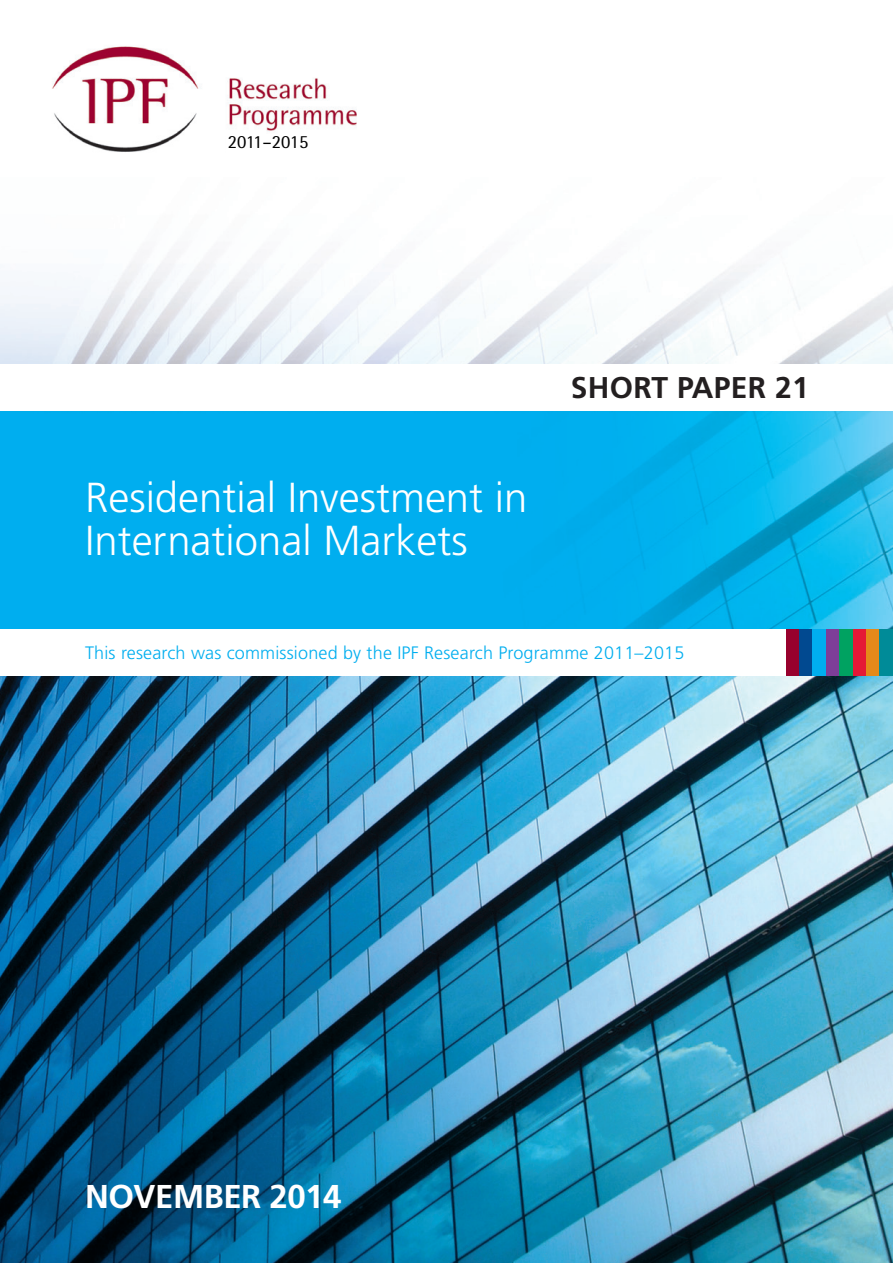
<style>
.page{position:relative;width:893px;height:1263px;background:#fff}
.page>*{position:absolute;margin:0;border:0;box-sizing:border-box;transform-origin:0 0}
.t1{font:300 41.85px/43.5px "Frutiger";color:#fff}
.t2{font:700 33px "Frutiger";letter-spacing:-.015em;color:#fff}
.t3{font:700 30px "Frutiger";letter-spacing:.01em;color:#231f20}
.t4{font:18.6px "Rotis Semi Sans";letter-spacing:-.02em;color:#000}
.t5{font:300 18px "Frutiger";letter-spacing:.01em;color:#00aeef}
</style>
<div class="page">
<img style="left:0;top:256px;width:893px;height:1007px">
<div style="left:0;top:629px;width:893px;height:47px;background:#fff"></div>
<div style="left:0;top:364px;width:893px;height:47px;background:#fff"></div>
<div style="left:786px;top:629px;width:13px;height:47px;background:#98012d"></div>
<div style="left:799px;top:629px;width:14px;height:47px;background:#014990"></div>
<div style="left:813px;top:629px;width:13px;height:47px;background:#00aeef"></div>
<div style="left:826px;top:629px;width:13px;height:47px;background:#7e3e98"></div>
<div style="left:839px;top:629px;width:14px;height:47px;background:#00a261"></div>
<div style="left:853px;top:629px;width:13px;height:47px;background:#e51836"></div>
<div style="left:866px;top:629px;width:14px;height:47px;background:#e4891a"></div>
<div style="left:880px;top:629px;width:13px;height:47px;background:#008b98"></div>
<img style="left:52px;top:46px;width:305px;height:106px">
<p class="t4" style="left:228px;top:131px;width:82px">2011–2015</p>
<h1 class="t1" style="left:85px;top:475px;width:444px">Residential Investment in<br>International Markets</h1>
<h3 class="t3" style="left:571px;top:370px;width:239px">SHORT PAPER 21</h3>
<p class="t5" style="left:85px;top:642px;width:601px">This research was commissioned by the IPF Research Programme 2011–2015</p>
<h2 class="t2" style="left:85px;top:1177px;width:258px">NOVEMBER 2014</h2>
</div>
